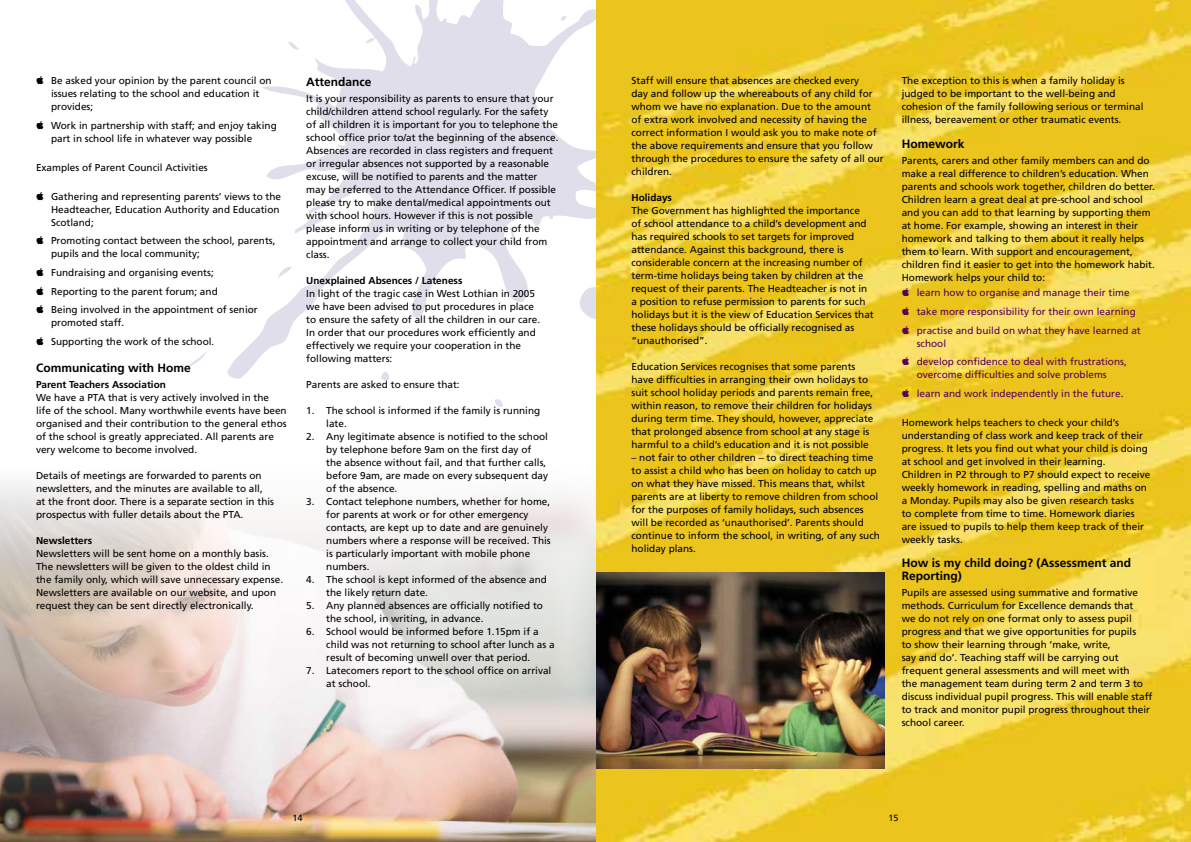
<style>
.page{position:relative;width:1191px;height:842px;background:#fff}
.page>*{position:absolute;margin:0;border:0;box-sizing:border-box;transform-origin:0 0}
.t1{font:700 12px/13px "Frutiger";color:#000}
.t2{font:10px/13px "Frutiger";color:#000}
.t3{font:10px/18.7px "Frutiger";color:#590058}
.t4{font:700 10px "Frutiger";color:#000}
.t5{font:9px "Frutiger";color:#000}
.s1{color:#000}
</style>
<div class="page">
<svg style="left:187px;top:0;width:409px;height:407px"></svg>
<img style="left:0;top:483px;width:596px;height:359px">
<img style="left:596px;top:0;width:595px;height:842px">
<img style="left:596px;top:573px;width:288px;height:196px">
<svg style="left:902px;top:288px;width:7px;height:8px"></svg>
<svg style="left:902px;top:307px;width:7px;height:8px"></svg>
<svg style="left:902px;top:326px;width:7px;height:8px"></svg>
<svg style="left:902px;top:357px;width:7px;height:8px"></svg>
<svg style="left:902px;top:389px;width:7px;height:8px"></svg>
<p class="t2" style="left:51px;top:74px;width:222px">Be asked your opinion by the parent council on issues relating to the school and education it provides;</p>
<p class="t2" style="left:51px;top:119px;width:227px">Work in partnership with staff; and enjoy taking part in school life in whatever way possible</p>
<p class="t2" style="left:36px;top:161px;width:173px">Examples of Parent Council Activities</p>
<p class="t2" style="left:51px;top:190px;width:232px">Gathering and representing parents’ views to the<br>Headteacher, Education Authority and Education<br>Scotland;</p>
<p class="t2" style="left:51px;top:234px;width:226px">Promoting contact between the school, parents, pupils and the local community;</p>
<p class="t2" style="left:51px;top:263px;width:208px;line-height:18.7px">Fundraising and organising events;<br>Reporting to the parent forum; and<br>Being involved in the appointment of senior</p>
<p class="t2" style="left:51px;top:313px;width:165px;line-height:18.7px">promoted staff.<br>Supporting the work of the school.</p>
<p class="t1" style="left:36px;top:361px;width:156px">Communicating with Home</p>
<p class="t4" style="left:36px;top:379px;width:131px">Parent Teachers Association</p>
<p class="t2" style="left:36px;top:391px;width:252px">We have a PTA that is very actively involved in the life of the school. Many worthwhile events have been organised and their contribution to the general ethos of the school is greatly appreciated. All parents are very welcome to become involved.</p>
<p class="t2" style="left:36px;top:469px;width:240px">Details of meetings are forwarded to parents on newsletters, and the minutes are available to all, at the front door. There is a separate section in this prospectus with fuller details about the PTA.</p>
<p class="t4" style="left:36px;top:535px;width:58px">Newsletters</p>
<p class="t2" style="left:36px;top:547px;width:249px">Newsletters will be sent home on a monthly basis.<br>The newsletters will be given to the oldest child in the family only, which will save unnecessary expense.<br>Newsletters are available on our website, and upon request they can be sent directly electronically.</p>
<p class="t1" style="left:306px;top:75px;width:67px">Attendance</p>
<p class="t2" style="left:306px;top:92px;width:254px">It is your responsibility as parents to ensure that your child/children attend school regularly. For the safety of all children it is important for you to telephone the school office prior to/at the beginning of the absence.<br>Absences are recorded in class registers and frequent or irregular absences not supported by a reasonable excuse, will be notified to parents and the matter may be referred to the Attendance Officer. If possible please try to make dental/medical appointments out with school hours. However if this is not possible please inform us in writing or by telephone of the appointment and arrange to collect your child from class.</p>
<p class="t4" style="left:306px;top:274px;width:158px">Unexplained Absences / Lateness</p>
<p class="t2" style="left:306px;top:287px;width:235px">In light of the tragic case in West Lothian in 2005 we have been advised to put procedures in place to ensure the safety of all the children in our care.<br>In order that our procedures work efficiently and effectively we require your cooperation in the following matters:</p>
<p class="t2" style="left:306px;top:378px;width:155px">Parents are asked to ensure that:</p>
<p class="t2" style="left:326px;top:404px;width:215px;text-indent:-20px">1. The school is informed if the family is running late.</p>
<p class="t2" style="left:326px;top:430px;width:223px;text-indent:-20px">2. Any legitimate absence is notified to the school by telephone before 9am on the first day of the absence without fail, and that further calls, before 9am, are made on every subsequent day of the absence.</p>
<p class="t2" style="left:326px;top:495px;width:226px;text-indent:-20px">3. Contact telephone numbers, whether for home, for parents at work or for other emergency contacts, are kept up to date and are genuinely numbers where a response will be received. This is particularly important with mobile phone numbers.</p>
<p class="t2" style="left:326px;top:573px;width:222px;text-indent:-20px">4. The school is kept informed of the absence and the likely return date.</p>
<p class="t2" style="left:326px;top:599px;width:218px;text-indent:-20px">5. Any planned absences are officially notified to the school, in writing, in advance.</p>
<p class="t2" style="left:326px;top:625px;width:230px;text-indent:-20px">6. School would be informed before 1.15pm if a child was not returning to school after lunch as a result of becoming unwell over that period.</p>
<p class="t2" style="left:326px;top:664px;width:227px;text-indent:-20px">7. Latecomers report to the school office on arrival at school.</p>
<p class="t5" style="left:292px;top:812px;width:12px">14</p>
<p class="t2" style="left:631px;top:74px;width:254px">Staff will ensure that absences are checked every<br>day and follow up the whereabouts of any child for whom we have no explanation. Due to the amount<br>of extra work involved and necessity of having the correct information I would ask you to make note of the above requirements and ensure that you follow through the procedures to ensure the safety of all our children.</p>
<p class="t4" style="left:631px;top:192px;width:42px">Holidays</p>
<p class="t2" style="left:631px;top:204px;width:244px">The Government has highlighted the importance<br>of school attendance to a child’s development and has required schools to set targets for improved attendance. Against this background, there is considerable concern at the increasing number of term-time holidays being taken by children at the request of their parents. The Headteacher is not in a position to refuse permission to parents for such holidays but it is the view of Education Services that these holidays should be officially recognised as “unauthorised”.</p>
<p class="t2" style="left:631px;top:360px;width:243px">Education Services recognises that some parents have difficulties in arranging their own holidays to suit school holiday periods and parents remain free, within reason, to remove their children for holidays during term time. They should, however, appreciate that prolonged absence from school at any stage is harmful to a child’s education and it is not possible</p>
<p class="t2" style="left:631px;top:451px;width:250px">– not fair to other children – to direct teaching time to assist a child who has been on holiday to catch up on what they have missed. This means that, whilst parents are at liberty to remove children from school for the purposes of family holidays, such absences will be recorded as ‘unauthorised’. Parents should continue to inform the school, in writing, of any such holiday plans.</p>
<p class="t2" style="left:901px;top:74px;width:243px">The exception to this is when a family holiday is judged to be important to the well-being and cohesion of the family following serious or terminal illness, bereavement or other traumatic events.</p>
<p class="t1" style="left:901px;top:137px;width:64px">Homework</p>
<p class="t2" style="left:901px;top:153px;width:255px">Parents, carers and other family members can and do make a real difference to children’s education. When parents and schools work together, children do better.<br>Children learn a great deal at pre-school and school and you can add to that learning by supporting them at home. For example, showing an interest in their homework and talking to them about it really helps them to learn. With support and encouragement, children find it easier to get into the homework habit.<br>Homework helps your child to:</p>
<p class="t3" style="left:916px;top:283px;width:225px">learn how to organise and manage their time take more responsibility for their own learning practise and build on what they have learned at</p>
<p class="t3" style="left:916px;top:334px;width:212px">school<br>develop confidence to deal with frustrations,</p>
<p class="t3" style="left:916px;top:365px;width:208px">overcome difficulties and solve problems learn and work independently in the future<span class="s1">.</span></p>
<p class="t2" style="left:901px;top:416px;width:250px">Homework helps teachers to check your child’s understanding of class work and keep track of their progress. It lets you find out what your child is doing at school and get involved in their learning.<br>Children in P2 through to P7 should expect to receive weekly homework in reading, spelling and maths on a Monday. Pupils may also be given research tasks<br>to complete from time to time. Homework diaries are issued to pupils to help them keep track of their weekly tasks.</p>
<p class="t1" style="left:901px;top:556px;width:231px">How is my child doing? (Assessment and<br>Reporting)</p>
<p class="t2" style="left:901px;top:586px;width:252px">Pupils are assessed using summative and formative methods. Curriculum for Excellence demands that<br>we do not rely on one format only to assess pupil progress and that we give opportunities for pupils<br>to show their learning through ‘make, write,<br>say and do’. Teaching staff will be carrying out frequent general assessments and will meet with<br>the management team during term 2 and term 3 to discuss individual pupil progress. This will enable staff to track and monitor pupil progress throughout their school career.</p>
<p class="t5" style="left:888px;top:812px;width:12px">15</p>
</div>
